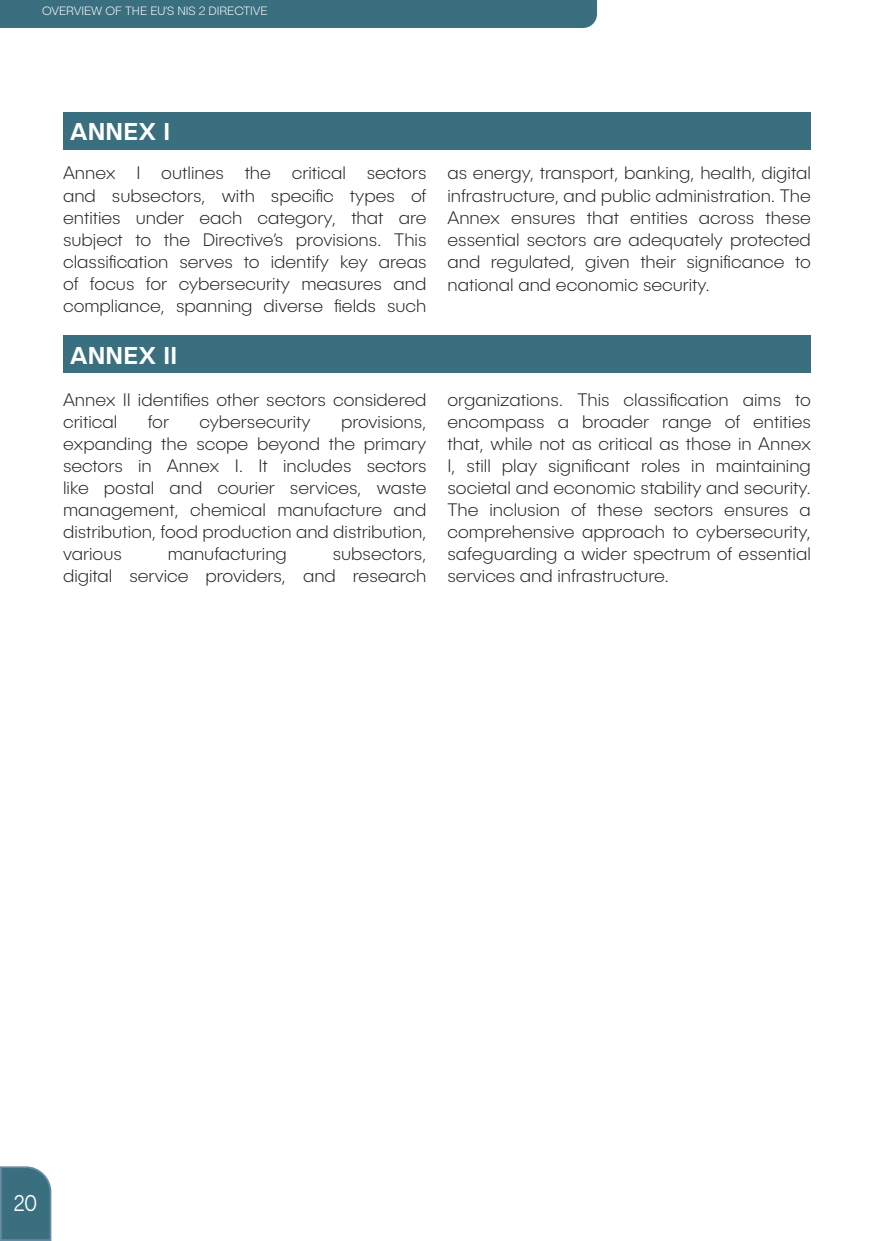
<style>
.page{position:relative;width:874px;height:1241px;background:#fff}
.page>*{position:absolute;margin:0;border:0;box-sizing:border-box;transform-origin:0 0}
.t1{font:500 24.5px "Publica Sans";letter-spacing:.01em;color:#fff}
.t2{font:300 23.1px "Publica Sans";color:#fff;scale:.83 1}
.t3{font:200 18.38px/22.1px "Publica Sans";color:#231f20;text-align:justify}
.t4{font:200 12.25px "Publica Sans";color:#fff}
</style>
<div class="page">
<div style="left:63px;top:112px;width:747px;height:38px;background:#3a6f7f"></div>
<div style="left:63px;top:336px;width:747px;height:37px;background:#3a6f7f"></div>
<div style="left:0;top:0;width:596px;height:28px;background:#3a6f7f"></div>
<svg style="left:0;top:1166px;width:52px;height:74px"></svg>
<p class="t4" style="left:42px;top:4px;width:227px">OVERVIEW OF THE EU’S NIS 2 DIRECTIVE</p>
<p class="t1" style="left:70px;top:116px;width:101px">ANNEX I</p>
<p class="t3" style="left:63px;top:162px;width:365px">Annex I outlines the critical sectors and subsectors, with specific types of entities under each category, that are subject to the Directive’s provisions. This classification serves to identify key areas of focus for cybersecurity measures and compliance, spanning diverse fields such</p>
<p class="t3" style="left:447px;top:162px;width:365px">as energy, transport, banking, health, digital infrastructure, and public administration. The Annex ensures that entities across these essential sectors are adequately protected and regulated, given their significance to national and economic security.</p>
<p class="t1" style="left:70px;top:339px;width:108px">ANNEX II</p>
<p class="t3" style="left:63px;top:388px;width:365px">Annex II identifies other sectors considered critical</p>
<p class="t3" style="left:447px;top:388px;width:365px">organizations. This classification aims to encompass a broader range of entities that, while not as critical as those in Annex I, still play significant roles in maintaining societal and economic stability and security.<br>The inclusion of these sectors ensures a comprehensive approach to cybersecurity, safeguarding a wider spectrum of essential services and infrastructure.</p>
<p class="t3" style="left:148px;top:410px;width:23px">for</p>
<p class="t3" style="left:199px;top:410px;width:113px">cybersecurity</p>
<p class="t3" style="left:63px;top:410px;width:365px;text-indent:278px">provisions, expanding the scope beyond the primary sectors in Annex I. It includes sectors like postal and courier services, waste management, chemical manufacture and distribution, food production and distribution, various</p>
<p class="t3" style="left:168px;top:542px;width:121px">manufacturing</p>
<p class="t3" style="left:63px;top:542px;width:365px;text-align:right">subsectors,<br>digital service providers, and research</p>
<p class="t2" style="left:14px;top:1188px;width:30px">20</p>
</div>
